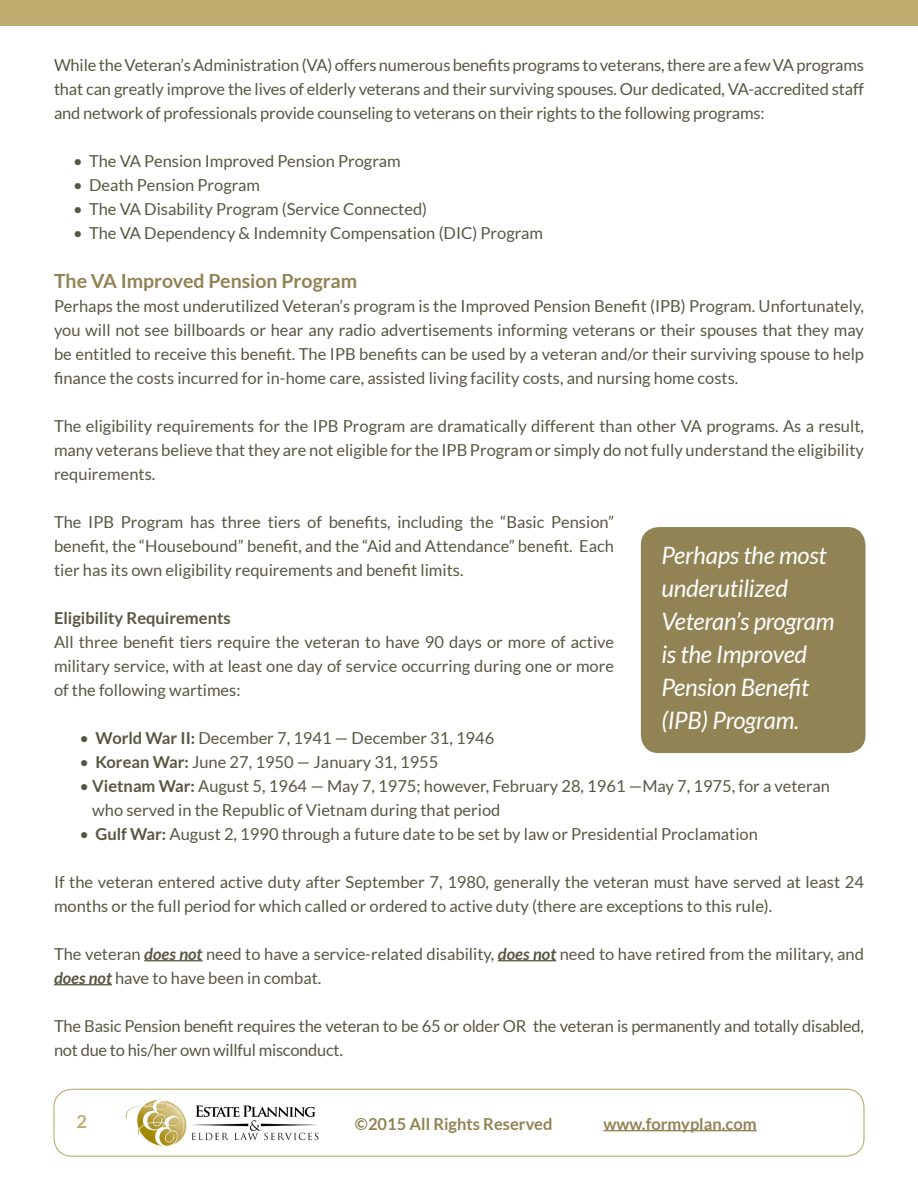
<style>
.page{position:relative;width:918px;height:1188px;background:#fff}
.page>*{position:absolute;margin:0;border:0;box-sizing:border-box;transform-origin:0 0}
.t1{font:italic 24px/33px "Lato";letter-spacing:-.01em;color:#fff}
.t2{font:700 19.5px "Lato";color:#918354}
.t3{font:700 18px "Lato";color:#bdac6e}
.t4{font:16.5px/24px "Lato";color:#585743;text-align:justify}
.t5{font:700 16.5px "Lato";color:#918354}
.t6{font:700 16.5px "Lato";color:#585743}
.s1{font-weight:700}
.s2{font-weight:700;font-style:italic}
</style>
<div class="page">
<div style="left:53px;top:1089px;width:812px;height:68px;border:1px solid #bdac6e;border-radius:18px"></div>
<img style="left:125px;top:1099px;width:194px;height:48px">
<hr style="left:603px;top:1130px;width:154px;height:1px;background:#918354">
<hr style="left:144px;top:960px;width:59px;height:1px;background:#585743">
<hr style="left:498px;top:960px;width:58px;height:1px;background:#585743">
<hr style="left:54px;top:984px;width:58px;height:1px;background:#585743">
<div style="left:0;top:0;width:918px;height:26px;background:#bdac6e"></div>
<div style="left:641px;top:527px;width:224px;height:226px;background:#918354;border-radius:18px"></div>
<p class="t4" style="left:54px;top:52px;width:812px">While the Veteran’s Administration (VA) offers numerous benefits programs to veterans, there are a few VA programs that can greatly improve the lives of elderly veterans and their surviving spouses. Our dedicated, VA-accredited staff and network of professionals provide counseling to veterans on their rights to the following programs:</p>
<p class="t4" style="left:73px;top:148px;width:329px">• The VA Pension Improved Pension Program</p>
<p class="t4" style="left:73px;top:172px;width:189px">• Death Pension Program</p>
<p class="t4" style="left:73px;top:196px;width:356px">• The VA Disability Program (Service Connected)</p>
<p class="t4" style="left:73px;top:220px;width:472px">• The VA Dependency &amp; Indemnity Compensation (DIC) Program</p>
<p class="t2" style="left:54px;top:269px;width:305px">The VA Improved Pension Program</p>
<p class="t4" style="left:54px;top:294px;width:812px">Perhaps the most underutilized Veteran’s program is the Improved Pension Benefit (IPB) Program. Unfortunately, you will not see billboards or hear any radio advertisements informing veterans or their spouses that they may be entitled to receive this benefit. The IPB benefits can be used by a veteran and/or their surviving spouse to help finance the costs incurred for in-home care, assisted living facility costs, and nursing home costs.</p>
<p class="t4" style="left:54px;top:414px;width:812px">The eligibility requirements for the IPB Program are dramatically different than other VA programs. As a result, many veterans believe that they are not eligible for the IPB Program or simply do not fully understand the eligibility requirements.</p>
<p class="t4" style="left:54px;top:510px;width:562px">The IPB Program has three tiers of benefits, including the “Basic Pension” benefit, the “Housebound” benefit, and the “Aid and Attendance” benefit. Each tier has its own eligibility requirements and benefit limits.</p>
<p class="t6" style="left:54px;top:608px;width:178px">Eligibility Requirements</p>
<p class="t4" style="left:54px;top:630px;width:562px">All three benefit tiers require the veteran to have 90 days or more of active military service, with at least one day of service occurring during one or more of the following wartimes:</p>
<p class="t4" style="left:79px;top:726px;width:416px">• <span class="s1">World War II:</span> December 7, 1941 — December 31, 1946</p>
<p class="t4" style="left:79px;top:750px;width:360px">• <span class="s1">Korean War:</span> June 27, 1950 — January 31, 1955</p>
<p class="t4" style="left:92px;top:774px;width:739px;text-indent:-13px">• <span class="s1">Vietnam War:</span> August 5, 1964 — May 7, 1975; however, February 28, 1961 —May 7, 1975, for a veteran who served in the Republic of Vietnam during that period</p>
<p class="t4" style="left:79px;top:822px;width:680px">• <span class="s1">Gulf War:</span> August 2, 1990 through a future date to be set by law or Presidential Proclamation</p>
<p class="t4" style="left:54px;top:870px;width:812px">If the veteran entered active duty after September 7, 1980, generally the veteran must have served at least 24 months or the full period for which called or ordered to active duty (there are exceptions to this rule).</p>
<p class="t4" style="left:54px;top:942px;width:812px">The veteran <span class="s2">does not</span> need to have a service-related disability, <span class="s2">does not</span> need to have retired from the military, and <span class="s2">does not</span> have to have been in combat.</p>
<p class="t4" style="left:54px;top:1014px;width:812px">The Basic Pension benefit requires the veteran to be 65 or older OR the veteran is permanently and totally disabled, not due to his/her own willful misconduct.</p>
<p class="t1" style="left:661px;top:540px;width:167px">Perhaps the most underutilized</p>
<p class="t1" style="left:661px;top:606px;width:175px">Veteran’s program</p>
<p class="t1" style="left:661px;top:639px;width:147px">is the Improved</p>
<p class="t1" style="left:661px;top:672px;width:150px">Pension Benefit (IPB) Program.</p>
<p class="t3" style="left:76px;top:1111px;width:12px">2</p>
<p class="t5" style="left:355px;top:1114px;width:199px">©2015 All Rights Reserved</p>
<p class="t5" style="left:603px;top:1114px;width:155px">www.formyplan.com</p>
</div>
